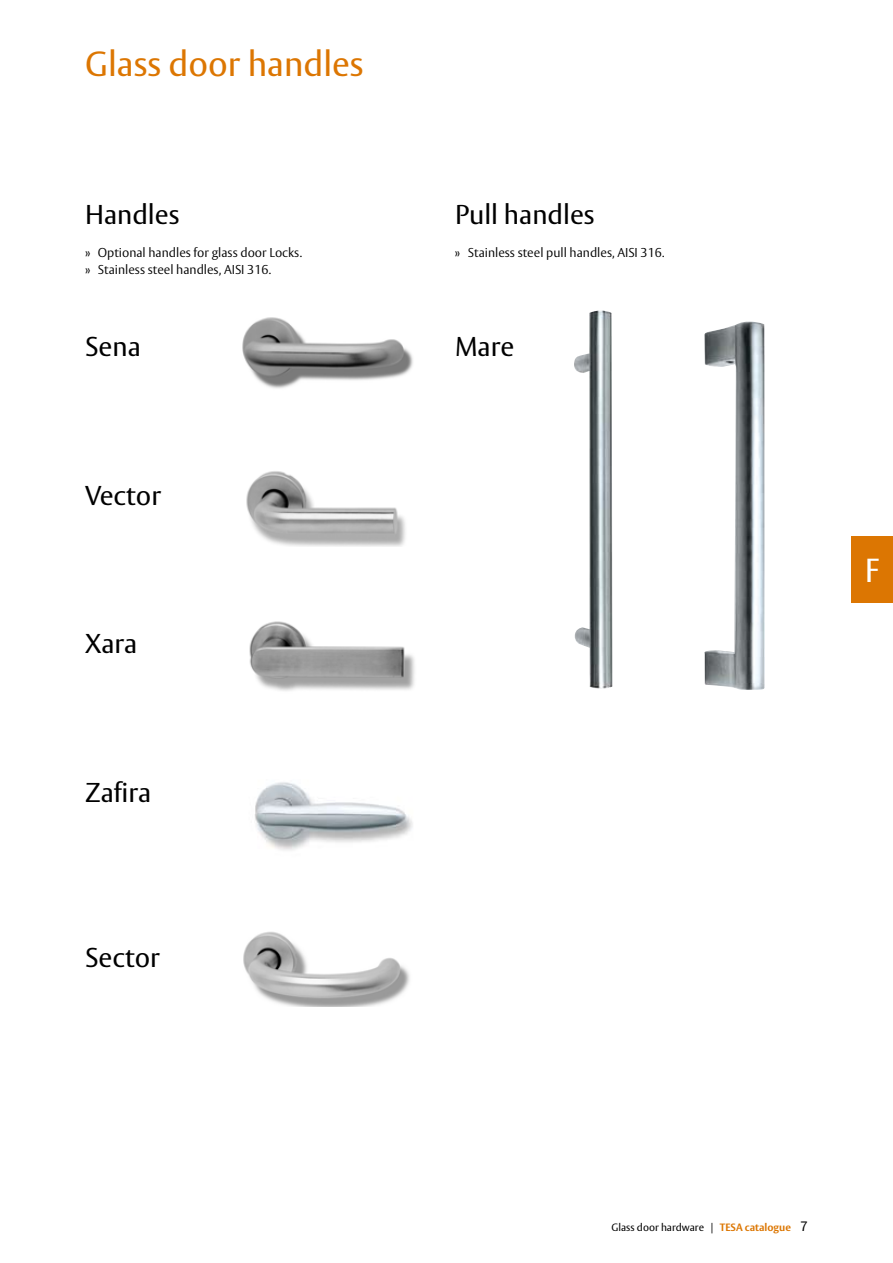
<style>
.page{position:relative;width:893px;height:1263px;background:#fff}
.page>*{position:absolute;margin:0;border:0;box-sizing:border-box;transform-origin:0 0}
.t1{font:34.5px "ASSA Vesta";color:#dc7602}
.t2{font:33px "ASSA Vesta";color:#fff}
.t3{font:27px "ASSA Vesta";color:#000}
.t4{font:300 12.75px/16.5px "ASSA Vesta";color:#000}
.t5{font:10.5px "ASSA Vesta";color:#000}
.s1{font-weight:700;color:#dc7602}
.s2{font-size:13.5px}
</style>
<div class="page">
<div style="left:851px;top:537px;width:42px;height:66px;background:#dc7602"></div>
<img style="left:243px;top:931px;width:167px;height:75px">
<img style="left:249px;top:621px;width:166px;height:70px">
<img style="left:242px;top:317px;width:171px;height:72px">
<img style="left:246px;top:471px;width:160px;height:75px">
<img style="left:704px;top:322px;width:61px;height:368px">
<img style="left:574px;top:310px;width:38px;height:379px">
<img style="left:255px;top:782px;width:158px;height:68px">
<h1 class="t1" style="left:85px;top:43px;width:280px">Glass door handles</h1>
<h3 class="t3" style="left:85px;top:198px;width:96px">Handles</h3>
<h3 class="t3" style="left:455px;top:198px;width:141px">Pull handles</h3>
<p class="t4" style="left:85px;top:245px;width:219px">» Optional handles for glass door Locks. » Stainless steel handles, AISI 316.</p>
<p class="t4" style="left:455px;top:245px;width:211px">» Stainless steel pull handles, AISI 316.</p>
<h3 class="t3" style="left:85px;top:330px;width:57px">Sena</h3>
<h3 class="t3" style="left:455px;top:330px;width:61px">Mare</h3>
<h3 class="t3" style="left:85px;top:479px;width:78px">Vector</h3>
<h3 class="t3" style="left:85px;top:627px;width:54px">Xara</h3>
<h3 class="t3" style="left:85px;top:776px;width:68px">Zafira</h3>
<h3 class="t3" style="left:85px;top:941px;width:76px">Sector</h3>
<h2 class="t2" style="left:865px;top:550px;width:16px">F</h2>
<p class="t5" style="left:611px;top:1221px;width:198px">Glass door hardware | <span class="s1">TESA catalogue</span> <span class="s2">7</span></p>
</div>
